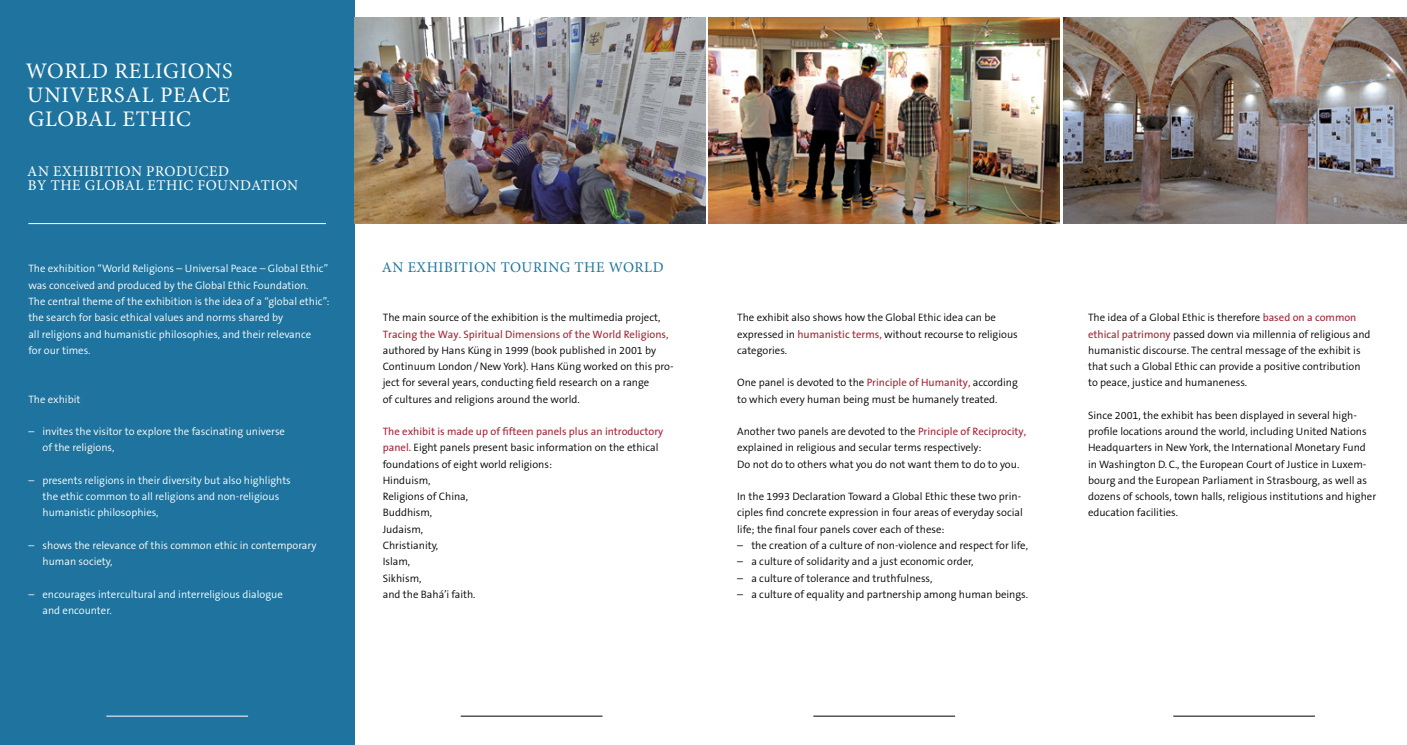
<style>
.page{position:relative;width:1407px;height:745px;background:#fff}
.page>*{position:absolute;margin:0;border:0;box-sizing:border-box;transform-origin:0 0}
.t1{font:22.25px/24px "Minion Pro";letter-spacing:.035em;color:#fff;text-align:justify}
.t2{font:14.75px/14.8px "Minion Pro";letter-spacing:.035em;color:#fff}
.t3{font:14.75px "Minion Pro";letter-spacing:.035em;color:#1e749e}
.t4{font:300 10.75px/16.2px "The Sans B W4";color:#000}
.t5{font:300 10.75px/16.2px "The Sans B W4";color:#fff}
.t6{font:10.75px "The Sans";color:#a42235}
.s1{font-family:"The Sans";font-weight:400;color:#a42235}
</style>
<div class="page">
<div style="left:0;top:0;width:354px;height:744px;background:#1e749e"></div>
<hr style="left:28px;top:223px;width:298px;height:1px;background:#fff">
<hr style="left:106px;top:715px;width:142px;height:1px;background:#fff">
<hr style="left:461px;top:715px;width:141px;height:1px;background:#000">
<hr style="left:813px;top:715px;width:142px;height:1px;background:#000">
<hr style="left:1173px;top:715px;width:142px;height:1px;background:#000">
<img style="left:354px;top:18px;width:351px;height:205px">
<img style="left:708px;top:18px;width:351px;height:205px">
<img style="left:1063px;top:18px;width:344px;height:205px">
<h1 class="t1" style="left:26px;top:59px;width:209px">WORLD RELIGIONS UNIVERSAL PEACE GLOBAL ETHIC</h1>
<h2 class="t2" style="left:27px;top:163px;width:273px">AN EXHIBITION PRODUCED<br>BY THE GLOBAL ETHIC FOUNDATION</h2>
<p class="t5" style="left:28px;top:260px;width:301px">The exhibition “World Religions – Universal Peace – Global Ethic”</p>
<h2 class="t3" style="left:382px;top:258px;width:283px">AN EXHIBITION TOURING THE WORLD</h2>
<p class="t5" style="left:28px;top:277px;width:303px">was conceived and produced by the Global Ethic Foundation.<br>The central theme of the exhibition is the idea of a “global ethic”: the search for basic ethical values and norms shared by<br>all religions and humanistic philosophies, and their relevance<br>for our times.</p>
<p class="t4" style="left:383px;top:309px;width:279px">The main source of the exhibition is the multimedia project,</p>
<p class="t6" style="left:383px;top:325px;width:287px">Tracing the Way. Spiritual Dimensions of the World Religions,</p>
<p class="t4" style="left:383px;top:342px;width:292px">authored by Hans Küng in 1999 (book published in 2001 by Continuum London/New York). Hans Küng worked on this pro&shy;ject for several years, conducting field research on a range<br>of cultures and religions around the world.</p>
<p class="t6" style="left:383px;top:422px;width:282px">The exhibit is made up of fifteen panels plus an introductory</p>
<p class="t4" style="left:383px;top:439px;width:277px"><span class="s1">panel.</span> Eight panels present basic information on the ethical foundations of eight world religions:<br>Hinduism,<br>Religions of China,<br>Buddhism,<br>Judaism,<br>Christianity,<br>Islam,<br>Sikhism,<br>and the Bahá’i faith.</p>
<p class="t5" style="left:28px;top:390px;width:54px">The exhibit</p>
<p class="t5" style="left:43px;top:423px;width:244px;text-indent:-14px">– invites the visitor to explore the fascinating universe of the religions,</p>
<p class="t5" style="left:43px;top:472px;width:250px;text-indent:-14px">– presents religions in their diversity but also highlights the ethic common to all religions and non-religious humanistic philosophies,</p>
<p class="t5" style="left:43px;top:537px;width:275px;text-indent:-14px">– shows the relevance of this common ethic in contemporary human society,</p>
<p class="t5" style="left:43px;top:585px;width:242px;text-indent:-14px">– encourages intercultural and interreligious dialogue and encounter.</p>
<p class="t4" style="left:737px;top:309px;width:282px">The exhibit also shows how the Global Ethic idea can be expressed in <span class="s1">humanistic terms,</span> without recourse to religious categories.</p>
<p class="t4" style="left:737px;top:374px;width:282px">One panel is devoted to the <span class="s1">Principle of Humanity,</span> according to which every human being must be humanely treated.</p>
<p class="t4" style="left:737px;top:423px;width:290px">Another two panels are devoted to the <span class="s1">Principle of Reciprocity, </span>explained in religious and secular terms respectively:<br>Do not do to others what you do not want them to do to you.</p>
<p class="t4" style="left:737px;top:488px;width:287px">In the 1993 Declaration Toward a Global Ethic these two prin&shy;ciples find concrete expression in four areas of everyday social life; the final four panels cover each of these:</p>
<p class="t4" style="left:737px;top:537px;width:292px">– the creation of a culture of non-violence and respect for life,</p>
<p class="t4" style="left:737px;top:553px;width:238px">– a culture of solidarity and a just economic order,</p>
<p class="t4" style="left:737px;top:569px;width:197px">– a culture of tolerance and truthfulness,</p>
<p class="t4" style="left:737px;top:585px;width:292px">– a culture of equality and partnership among human beings.</p>
<p class="t4" style="left:1088px;top:309px;width:284px">The idea of a Global Ethic is therefore <span class="s1">based on a common ethical patrimony</span> passed down via millennia of religious and humanistic discourse. The central message of the exhibit is that such a Global Ethic can provide a positive contribution to peace, justice and humaneness.</p>
<p class="t4" style="left:1088px;top:407px;width:290px">Since 2001, the exhibit has been displayed in several high&shy;profile locations around the world, including United Nations Headquarters in New York, the International Monetary Fund in Washington D.C., the European Court of Justice in Luxem&shy;bourg and the European Parliament in Strasbourg, as well as dozens of schools, town halls, religious institutions and higher education facilities.</p>
</div>
